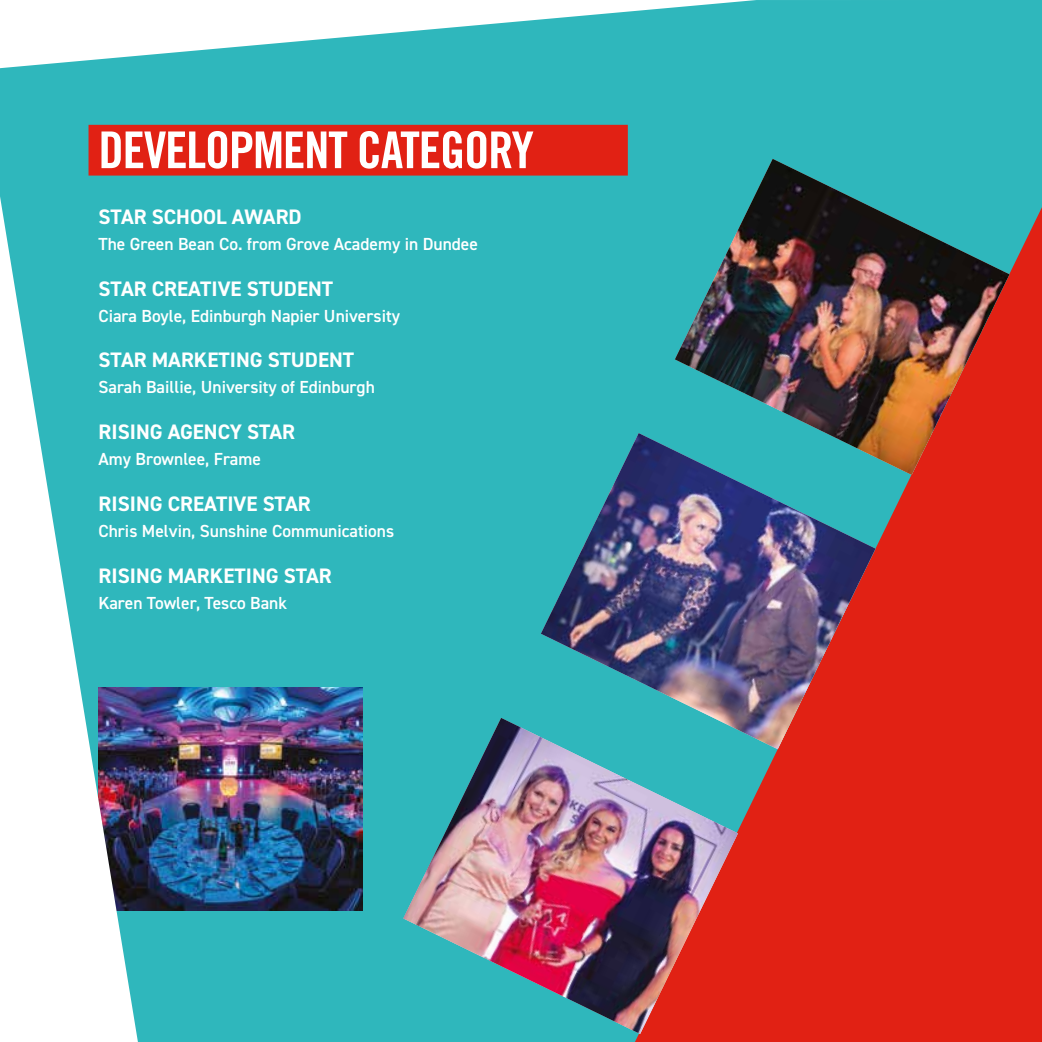
<style>
.page{position:relative;width:1042px;height:1042px;background:#fff}
.page>*{position:absolute;margin:0;border:0;box-sizing:border-box;transform-origin:0 0}
.t1{font:50.75px "Trade Gothic LT Std Bd Cn 20";letter-spacing:-.025em;color:#fff}
.t2{font:700 21px "DIN2014";color:#fff}
.t3{font:600 17.5px "DIN2014";color:#fff}
</style>
<div class="page">
<img style="left:0;top:0;width:1042px;height:1042px">
<h1 class="t1" style="left:98px;top:119px;width:437px">DEVELOPMENT CATEGORY</h1>
<p class="t2" style="left:99px;top:203px;width:205px">STAR SCHOOL AWARD</p>
<p class="t3" style="left:98px;top:232px;width:381px">The Green Bean Co. from Grove Academy in Dundee</p>
<p class="t2" style="left:99px;top:274px;width:236px">STAR CREATIVE STUDENT</p>
<p class="t3" style="left:98px;top:304px;width:303px">Ciara Boyle, Edinburgh Napier University</p>
<p class="t2" style="left:99px;top:346px;width:257px">STAR MARKETING STUDENT</p>
<p class="t3" style="left:98px;top:376px;width:278px">Sarah Baillie, University of Edinburgh</p>
<p class="t2" style="left:99px;top:418px;width:198px">RISING AGENCY STAR</p>
<p class="t3" style="left:98px;top:447px;width:164px">Amy Brownlee, Frame</p>
<p class="t2" style="left:99px;top:490px;width:214px">RISING CREATIVE STAR</p>
<p class="t3" style="left:98px;top:519px;width:297px">Chris Melvin, Sunshine Communications</p>
<p class="t2" style="left:99px;top:561px;width:235px">RISING MARKETING STAR</p>
<p class="t3" style="left:98px;top:591px;width:190px">Karen Towler, Tesco Bank</p>
</div>
